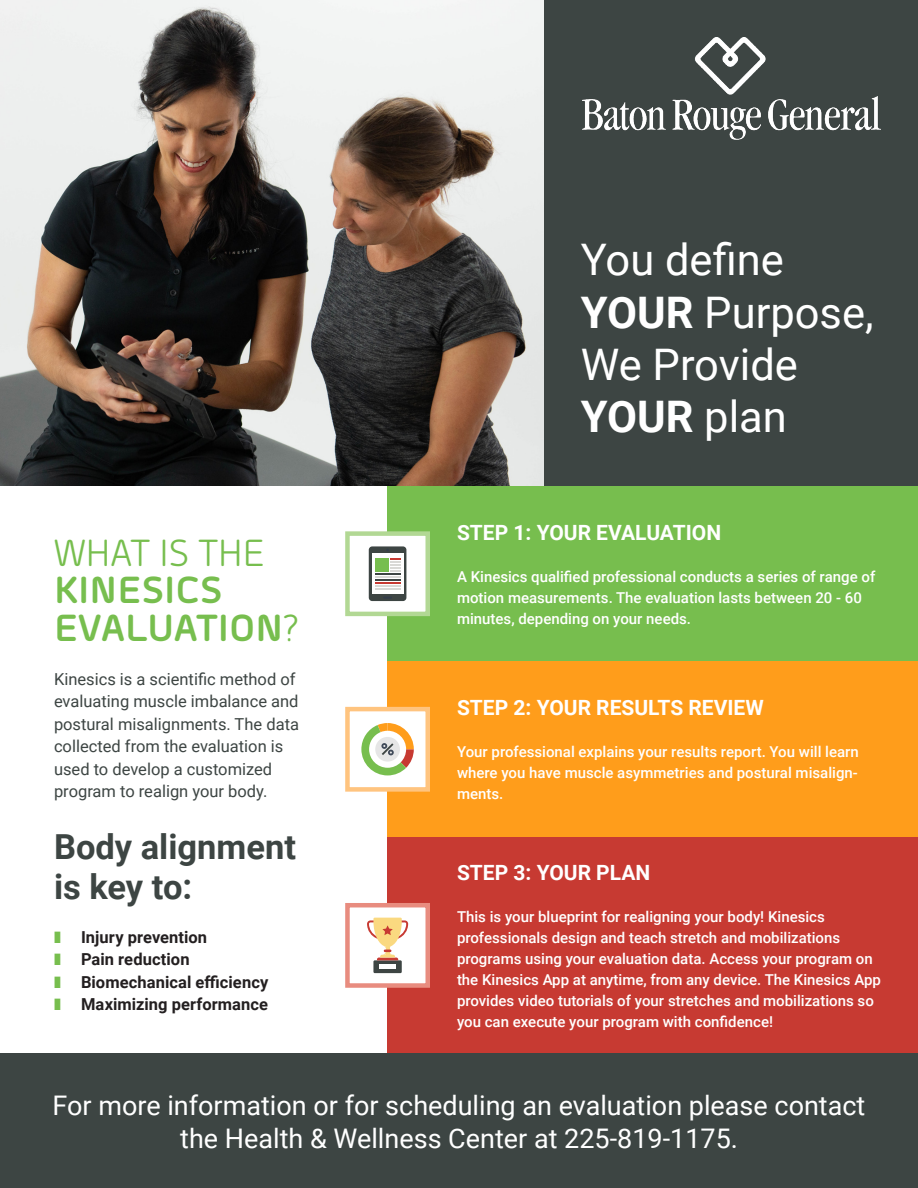
<style>
.page{position:relative;width:918px;height:1188px;background:#fff}
.page>*{position:absolute;margin:0;border:0;box-sizing:border-box;transform-origin:0 0}
.t1{font:43.5px "Roboto";color:#fff}
.t2{font:700 43.5px "Roboto";color:#fff}
.t3{font:700 37.5px/37.5px "Morebi Rounded";color:#77be4e}
.t4{font:700 34.5px/40.5px "Roboto";color:#3d4543}
.t5{font:27px "Roboto";color:#fff}
.t6{font:700 21px "Roboto";color:#fff}
.t7{font:16.5px/22.5px "Roboto";color:#3d4543}
.t8{font:700 16.5px "Roboto";letter-spacing:.005em;color:#231f20}
.t9{font:500 15px/21px "Roboto";color:#fff}
.s1{font-weight:400}
.s2{color:#77be4e}
.s3{font-weight:700}
</style>
<div class="page">
<img style="left:0;top:0;width:545px;height:486px">
<div style="left:545px;top:0;width:373px;height:486px;background:#3d4543"></div>
<div style="left:388px;top:486px;width:530px;height:176px;background:#77be4e"></div>
<div style="left:388px;top:662px;width:530px;height:175px;background:#ff9d1b"></div>
<div style="left:388px;top:837px;width:530px;height:217px;background:#c73a32"></div>
<div style="left:0;top:1054px;width:918px;height:134px;background:#3d4543"></div>
<div style="left:345px;top:531px;width:85px;height:85px;background:#fff;border:4px solid #b2d894"></div>
<div style="left:345px;top:707px;width:85px;height:85px;background:#fff;border:4px solid #ffc47f"></div>
<svg style="left:361px;top:723px;width:53px;height:52px"></svg>
<div style="left:369px;top:546px;width:37px;height:55px;background:#3d4543;border-radius:3px"></div>
<div style="left:372px;top:553px;width:31px;height:41px;background:#fff"></div>
<svg style="left:390px;top:558px;width:10px;height:13px"></svg>
<hr style="left:375px;top:573px;width:25px;height:2px;background:#3d4543">
<hr style="left:375px;top:576px;width:25px;height:2px;background:#d9d9d6">
<hr style="left:375px;top:579px;width:25px;height:2px;background:#3d4543">
<hr style="left:375px;top:582px;width:25px;height:2px;background:#c73a32">
<hr style="left:375px;top:585px;width:25px;height:2px;background:#d9d9d6">
<hr style="left:375px;top:588px;width:25px;height:2px;background:#d9d9d6">
<div style="left:375px;top:558px;width:14px;height:13px;background:#77be4e"></div>
<div style="left:345px;top:903px;width:85px;height:85px;background:#fff;border:4px solid #e88c7f"></div>
<div style="left:373px;top:960px;width:29px;height:13px;background:#3d4543"></div>
<div style="left:379px;top:964px;width:17px;height:5px;background:#fff"></div>
<svg style="left:367px;top:918px;width:41px;height:42px"></svg>
<img style="left:582px;top:38px;width:298px;height:102px">
<p class="t3" style="left:54px;top:531px;width:247px"><span class="s1">WHAT IS THE<br></span>KINESICS<br>EVALUATION<span class="s1">?</span></p>
<p class="t7" style="left:54px;top:667px;width:247px">Kinesics is a scientific method of evaluating muscle imbalance and postural misalignments. The data collected from the evaluation is used to develop a customized program to realign your body.</p>
<p class="t4" style="left:54px;top:825px;width:244px">Body alignment is key to:</p>
<p class="t8" style="left:54px;top:926px;width:155px"><span class="s2">❚</span> Injury prevention</p>
<p class="t8" style="left:54px;top:948px;width:137px"><span class="s2">❚</span> Pain reduction</p>
<p class="t8" style="left:54px;top:971px;width:216px"><span class="s2">❚</span> Biomechanical efficiency</p>
<p class="t8" style="left:54px;top:993px;width:216px"><span class="s2">❚</span> Maximizing performance</p>
<p class="t1" style="left:581px;top:229px;width:205px">You define</p>
<p class="t1" style="left:581px;top:282px;width:294px"><span class="s3">YOUR</span> Purpose,</p>
<p class="t1" style="left:581px;top:334px;width:219px">We Provide</p>
<p class="t2" style="left:581px;top:386px;width:208px">YOUR <span class="s1">plan</span></p>
<p class="t6" style="left:457px;top:517px;width:266px">STEP 1: YOUR EVALUATION</p>
<p class="t9" style="left:457px;top:565px;width:420px">A Kinesics qualified professional conducts a series of range of motion measurements. The evaluation lasts between 20 - 60 minutes, depending on your needs.</p>
<p class="t6" style="left:457px;top:693px;width:308px">STEP 2: YOUR RESULTS REVIEW</p>
<p class="t9" style="left:457px;top:741px;width:403px;text-align:justify">Your professional explains your results report. You will learn where you have muscle asymmetries and postural misalign&shy;ments.</p>
<p class="t6" style="left:457px;top:858px;width:195px">STEP 3: YOUR PLAN</p>
<p class="t9" style="left:457px;top:905px;width:426px">This is your blueprint for realigning your body! Kinesics professionals design and teach stretch and mobilizations programs using your evaluation data. Access your program on the Kinesics App at anytime, from any device. The Kinesics App provides video tutorials of your stretches and mobilizations so you can execute your program with confidence!</p>
<p class="t5" style="left:53px;top:1087px;width:814px">For more information or for scheduling an evaluation please contact</p>
<p class="t5" style="left:180px;top:1119px;width:559px">the Health &amp; Wellness Center at 225-819-1175.</p>
</div>
